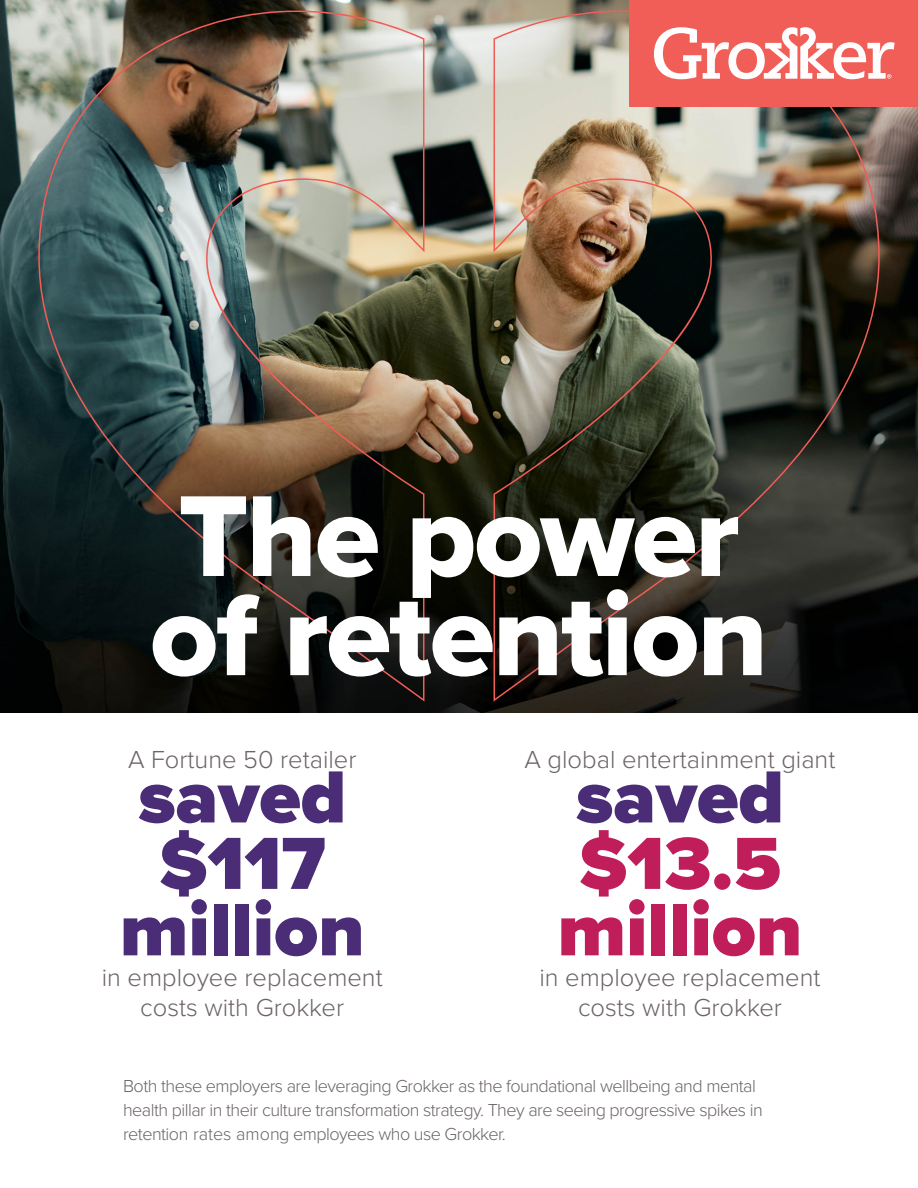
<style>
.page{position:relative;width:918px;height:1188px;background:#fff}
.page>*{position:absolute;margin:0;border:0;box-sizing:border-box;transform-origin:0 0}
.t1{font:119.4px/99.1px "Proxima Nova Extrabld";letter-spacing:-.02em;color:#fff}
.t2{font:900 76.5px "Proxima Nova";color:#4b2c76}
.t3{font:900 76.5px "Proxima Nova";color:#bf1e5b}
.t4{font:300 25.5px "Proxima Nova";color:#6c6369}
.t5{font:300 18px/24px "Proxima Nova";letter-spacing:-.03em;color:#6c6369}
</style>
<div class="page">
<img style="left:0;top:0;width:918px;height:713px">
<img style="left:38px;top:10px;width:842px;height:692px">
<div style="left:630px;top:0;width:288px;height:106px;background:#f15d57"></div>
<svg style="left:654px;top:27px;width:241px;height:52px"></svg>
<p class="t1" style="left:150px;top:485px;width:620px">The power of retention</p>
<p class="t4" style="left:128px;top:740px;width:230px">A Fortune 50 retailer</p>
<p class="t2" style="left:138px;top:740px;width:210px">saved</p>
<p class="t2" style="left:159px;top:806px;width:168px">$117</p>
<p class="t2" style="left:120px;top:873px;width:246px">million</p>
<p class="t4" style="left:102px;top:958px;width:282px">in employee replacement</p>
<p class="t4" style="left:140px;top:989px;width:205px">costs with Grokker</p>
<p class="t4" style="left:525px;top:740px;width:312px">A global entertainment giant</p>
<p class="t2" style="left:576px;top:740px;width:210px">saved</p>
<p class="t3" style="left:579px;top:806px;width:204px">$13.5</p>
<p class="t3" style="left:558px;top:873px;width:246px">million</p>
<p class="t4" style="left:539px;top:958px;width:282px">in employee replacement</p>
<p class="t4" style="left:578px;top:989px;width:205px">costs with Grokker</p>
<p class="t5" style="left:123px;top:1073px;width:641px">Both these employers are leveraging Grokker as the foundational wellbeing and mental health pillar in their culture transformation strategy. They are seeing progressive spikes in retention rates among employees who use Grokker.</p>
</div>
